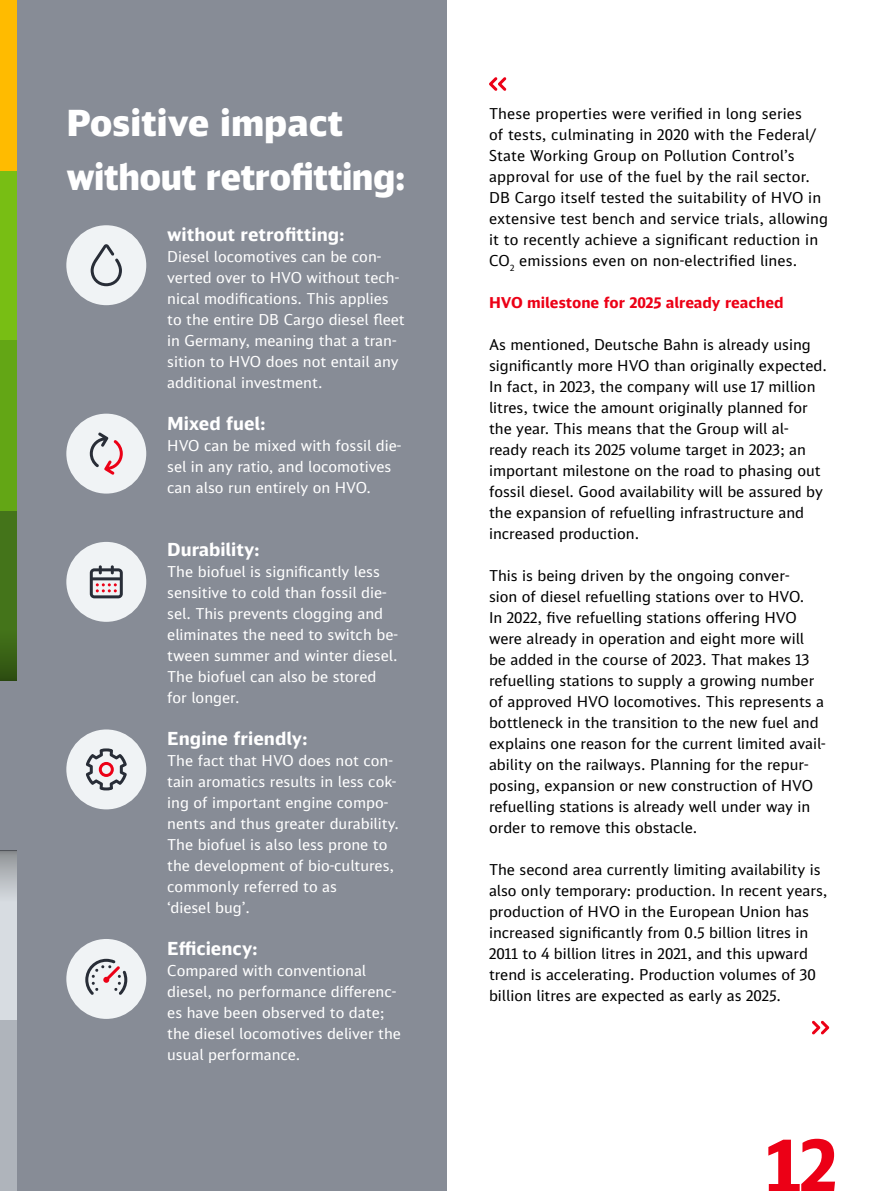
<style>
.page{position:relative;width:893px;height:1191px;background:#fff}
.page>*{position:absolute;margin:0;border:0;box-sizing:border-box;transform-origin:0 0}
.t1{font:700 72.15px "DB Sans Alternate";color:#ec0016}
.t2{font:900 36px/54px "DB Sans Alternate";letter-spacing:-.015em;color:#fff}
.t3{font:700 18px "DB Sans Alternate";color:#fff}
.t4{font:15px/21px "DB Sans Alternate";color:#000}
.t5{font:15px/21px "DB Sans Alternate";color:#fff}
.t6{font:700 15px "DB Sans Alternate";color:#ec0016}
</style>
<div class="page">
<div style="left:0;top:170px;width:17px;height:170px;background:#78be14"></div>
<div style="left:0;top:850px;width:17px;height:170px;background:#d7dce1"></div>
<div style="left:0;top:680px;width:34px;height:170px;background:#878c96"></div>
<div style="left:0;top:510px;width:17px;height:170px;background:#44741a"></div>
<div style="left:0;top:340px;width:17px;height:170px;background:#63a615"></div>
<div style="left:0;top:1020px;width:17px;height:171px;background:#afb4bb"></div>
<div style="left:0;top:0;width:17px;height:170px;background:#fb0"></div>
<div style="left:0;top:616px;width:17px;height:64px;background:linear-gradient(to bottom,#487b1c,#2f5011)"></div>
<div style="left:0;top:851px;width:17px;height:63px;background:linear-gradient(to bottom,#929599,#e4e9ee)"></div>
<svg style="left:489px;top:77px;width:17px;height:14px"></svg>
<div style="left:17px;top:0;width:429px;height:1191px;background:#878c96"></div>
<div style="left:66px;top:225px;width:80px;height:80px;background:#f0f3f5;border-radius:50%"></div>
<div style="left:66px;top:414px;width:80px;height:79px;background:#f0f3f5;border-radius:50%"></div>
<div style="left:66px;top:542px;width:80px;height:80px;background:#f0f3f5;border-radius:50%"></div>
<div style="left:66px;top:729px;width:80px;height:80px;background:#f0f3f5;border-radius:50%"></div>
<div style="left:66px;top:939px;width:80px;height:80px;background:#f0f3f5;border-radius:50%"></div>
<svg style="left:90px;top:432px;width:33px;height:43px"></svg>
<svg style="left:85px;top:958px;width:42px;height:37px"></svg>
<svg style="left:91px;top:244px;width:31px;height:42px"></svg>
<svg style="left:86px;top:748px;width:41px;height:42px"></svg>
<svg style="left:90px;top:565px;width:33px;height:33px"></svg>
<svg style="left:812px;top:1020px;width:17px;height:14px"></svg>
<h2 class="t2" style="left:66px;top:95px;width:340px">Positive impact without retrofitting:</h2>
<p class="t3" style="left:167px;top:223px;width:179px">without retrofitting:</p>
<p class="t5" style="left:167px;top:246px;width:239px">Diesel locomotives can be con&shy;verted over to HVO without tech&shy;nical modifications. This applies to the entire DB Cargo diesel fleet in Germany, meaning that a tran&shy;sition to HVO does not entail any additional investment.</p>
<p class="t3" style="left:167px;top:412px;width:100px">Mixed fuel:</p>
<p class="t5" style="left:167px;top:435px;width:236px">HVO can be mixed with fossil die&shy;sel in any ratio, and locomotives can also run entirely on HVO.</p>
<p class="t3" style="left:167px;top:538px;width:94px">Durability:</p>
<p class="t5" style="left:167px;top:561px;width:232px">The biofuel is significantly less sensitive to cold than fossil die&shy;sel. This prevents clogging and eliminates the need to switch be&shy;tween summer and winter diesel.<br>The biofuel can also be stored for longer.</p>
<p class="t3" style="left:167px;top:727px;width:142px">Engine friendly:</p>
<p class="t5" style="left:167px;top:750px;width:233px">The fact that HVO does not con&shy;tain aromatics results in less cok&shy;ing of important engine compo&shy;nents and thus greater durability.<br>The biofuel is also less prone to the development of bio-cultures, commonly referred to as<br>‘diesel bug’.</p>
<p class="t3" style="left:167px;top:937px;width:92px">Efficiency:</p>
<p class="t5" style="left:167px;top:960px;width:235px">Compared with conventional diesel, no performance differenc&shy;es have been observed to date; the diesel locomotives deliver the usual performance.</p>
<p class="t4" style="left:489px;top:102px;width:341px">These properties were verified in long series<br>of tests, culminating in 2020 with the Federal/ State Working Group on Pollution Control’s approval for use of the fuel by the rail sector.<br>DB Cargo itself tested the suitability of HVO in extensive test bench and service trials, allowing it to recently achieve a significant reduction in CO<sub>2</sub> emissions even on non-electrified lines.</p>
<p class="t6" style="left:489px;top:292px;width:296px">HVO milestone for 2025 already reached</p>
<p class="t4" style="left:489px;top:333px;width:339px">As mentioned, Deutsche Bahn is already using significantly more HVO than originally expected.<br>In fact, in 2023, the company will use 17 million litres, twice the amount originally planned for the year. This means that the Group will al&shy;ready reach its 2025 volume target in 2023; an important milestone on the road to phasing out fossil diesel. Good availability will be assured by the expansion of refuelling infrastructure and increased production.</p>
<p class="t4" style="left:489px;top:564px;width:338px">This is being driven by the ongoing conver-<br>sion of diesel refuelling stations over to HVO.<br>In 2022, five refuelling stations offering HVO were already in operation and eight more will<br>be added in the course of 2023. That makes 13 refuelling stations to supply a growing number of approved HVO locomotives. This represents a bottleneck in the transition to the new fuel and explains one reason for the current limited avail&shy;ability on the railways. Planning for the repur&shy;posing, expansion or new construction of HVO refuelling stations is already well under way in order to remove this obstacle.</p>
<p class="t4" style="left:489px;top:858px;width:340px">The second area currently limiting availability is also only temporary: production. In recent years, production of HVO in the European Union has increased significantly from 0.5 billion litres in 2011 to 4 billion litres in 2021, and this upward trend is accelerating. Production volumes of 30 billion litres are expected as early as 2025.</p>
<h1 class="t1" style="left:767px;top:1118px;width:72px">12</h1>
</div>
